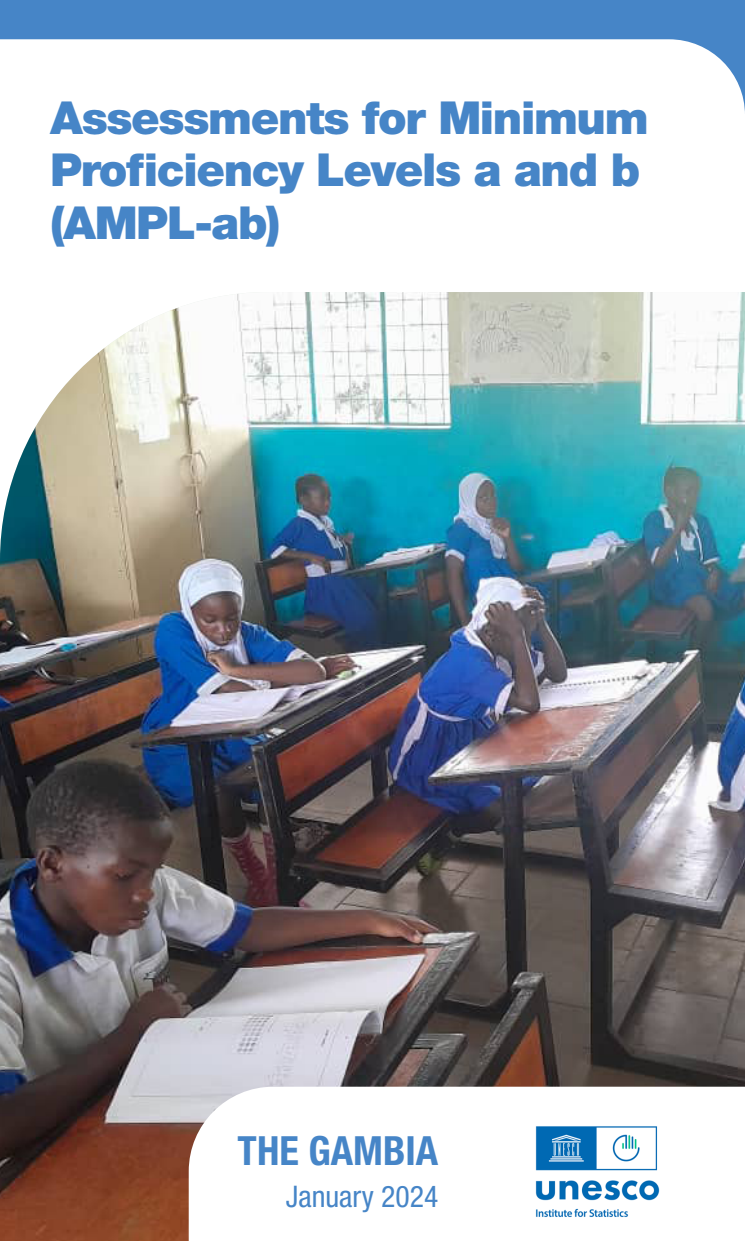
<style>
.page{position:relative;width:745px;height:1241px;background:#fff}
.page>*{position:absolute;margin:0;border:0;box-sizing:border-box;transform-origin:0 0}
.Title{font:900 45.5px/52.5px "Helvetica Neue LT Std";letter-spacing:-.03em;color:#4685c7}
.subtitle{font:700 condensed 40.25px "Helvetica Neue LT Std";color:#4685c7}
.subtitle-2{font:condensed 29.75px "Helvetica Neue LT Std";color:#4685c7}
</style>
<div class="page">
<div style="left:0;top:0;width:744px;height:114px;background:#4685c7"></div>
<div style="left:0;top:39px;width:744px;height:75px;background:#fff"></div>
<img style="left:0;top:292px;width:744px;height:948px">
<svg style="left:189px;top:1086px;width:555px;height:154px"></svg>
<img style="left:524px;top:1114px;width:146px;height:113px">
<p class="Title" style="left:50px;top:91px;width:599px">Assessments for Minimum<br>Proficiency Levels a and b (AMPL-ab)</p>
<p class="subtitle" style="left:237px;top:1125px;width:202px">THE GAMBIA</p>
<p class="subtitle-2" style="left:285px;top:1178px;width:154px">January 2024</p>
</div>
